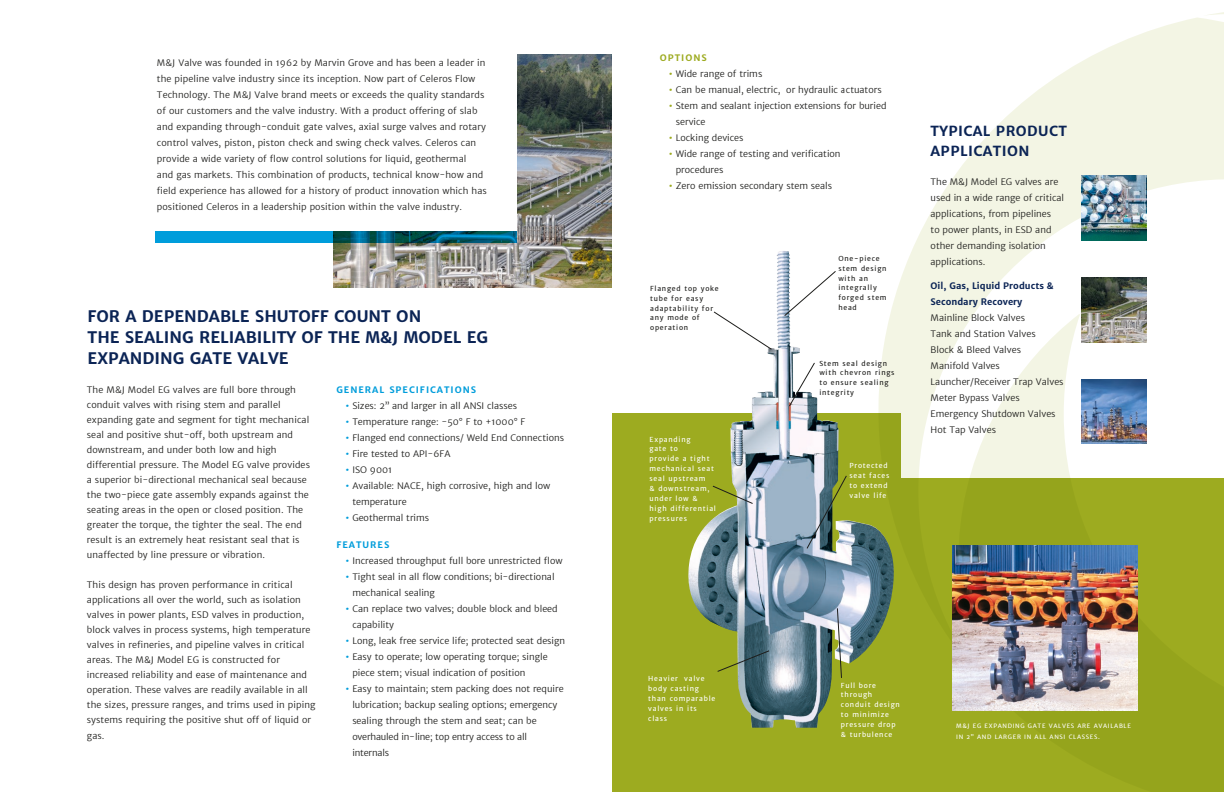
<style>
.page{position:relative;width:1224px;height:792px;background:#fff}
.page>*{position:absolute;margin:0;border:0;box-sizing:border-box;transform-origin:0 0}
.t1{font:700 16px/21px "Merriweather Sans";color:#0b2455}
.t2{font:700 14px/20px "Merriweather Sans";letter-spacing:.03em;color:#0b2455}
.t3{font:300 9px/16px "Merriweather Sans";letter-spacing:.01em;color:#1d1d1b}
.t4{font:700 9px/16px "Merriweather Sans";color:#0b2455}
.t5{font:700 9px "Merriweather Sans";letter-spacing:.11em;color:#009ddb}
.t6{font:700 9px "Merriweather Sans";letter-spacing:.11em;color:#9dab20}
.t7{font:6.9px/9.9px "Merriweather Sans";letter-spacing:.11em;color:#fff}
.t8{font:6.9px/9.9px "Merriweather Sans";letter-spacing:.11em;color:#1d1d1b}
.t9{font:6px/11px "Merriweather Sans";letter-spacing:.11em;color:#fff}
.s1{font-weight:700;color:#009ddb}
.s2{font-weight:700;color:#9dab20}
</style>
<div class="page">
<img style="left:334px;top:54px;width:278px;height:234px">
<svg style="left:155px;top:230px;width:362px;height:12px;background:#1586ab"></svg>
<div style="left:131px;top:0;width:386px;height:230px;background:#fff"></div>
<svg style="left:612px;top:414px;width:334px;height:378px;background:#95a64c"></svg>
<svg style="left:856px;top:17px;width:347px;height:659px"></svg>
<div style="left:1203px;top:12px;width:21px;height:169px;background:#f3f5e4"></div>
<svg style="left:946px;top:314px;width:278px;height:478px;fill:#9dab20"></svg>
<img style="left:1082px;top:277px;width:65px;height:65px">
<img style="left:1082px;top:176px;width:65px;height:65px">
<img style="left:1082px;top:379px;width:65px;height:65px">
<img style="left:730px;top:251px;width:53px;height:240px">
<svg style="left:713px;top:311px;width:59px;height:39px"></svg>
<svg style="left:784px;top:271px;width:52px;height:45px"></svg>
<svg style="left:789px;top:362px;width:26px;height:45px"></svg>
<svg style="left:712px;top:485px;width:41px;height:19px"></svg>
<svg style="left:717px;top:650px;width:53px;height:22px"></svg>
<svg style="left:806px;top:475px;width:41px;height:74px;background:#889b84"></svg>
<svg style="left:837px;top:608px;width:5px;height:70px"></svg>
<img style="left:953px;top:546px;width:185px;height:165px">
<p class="t3" style="left:157px;top:54px;width:331px">M&amp;J Valve was founded in 1962 by Marvin Grove and has been a leader in the pipeline valve industry since its inception. Now part of Celeros Flow Technology. The M&amp;J Valve brand meets or exceeds the quality standards of our customers and the valve industry. With a product offering of slab and expanding through-conduit gate valves, axial surge valves and rotary control valves, piston, piston check and swing check valves. Celeros can provide a wide variety of flow control solutions for liquid, geothermal<br>and gas markets. This combination of products, technical know-how and field experience has allowed for a history of product innovation which has positioned Celeros in a leadership position within the valve industry.</p>
<h1 class="t1" style="left:88px;top:306px;width:402px">FOR A DEPENDABLE SHUTOFF COUNT ON<br>THE SEALING RELIABILITY OF THE M&amp;J MODEL EG<br>EXPANDING GATE VALVE</h1>
<p class="t3" style="left:87px;top:382px;width:225px;line-height:15px">The M&amp;J Model EG valves are full bore through conduit valves with rising stem and parallel expanding gate and segment for tight mechanical seal and positive shut-off, both upstream and downstream, and under both low and high differential pressure. The Model EG valve provides a superior bi-directional mechanical seal because the two-piece gate assembly expands against the seating areas in the open or closed position. The greater the torque, the tighter the seal. The end result is an extremely heat resistant seal that is unaffected by line pressure or vibration.</p>
<p class="t3" style="left:87px;top:577px;width:230px;line-height:15px">This design has proven performance in critical applications all over the world, such as isolation valves in power plants, ESD valves in production, block valves in process systems, high temperature valves in refineries, and pipeline valves in critical areas. The M&amp;J Model EG is constructed for increased reliability and ease of maintenance and operation. These valves are readily available in all the sizes, pressure ranges, and trims used in piping systems requiring the positive shut off of liquid or</p>
<p class="t3" style="left:87px;top:728px;width:19px">gas.</p>
<p class="t5" style="left:336px;top:384px;width:141px">GENERAL SPECIFICATIONS</p>
<p class="t3" style="left:345px;top:398px;width:173px"><span class="s1">•</span> Sizes: 2” and larger in all ANSI classes</p>
<p class="t3" style="left:345px;top:414px;width:182px"><span class="s1">•</span> Temperature range: -50° F to +1000° F</p>
<p class="t3" style="left:345px;top:430px;width:220px"><span class="s1">•</span> Flanged end connections/ Weld End Connections</p>
<p class="t3" style="left:345px;top:446px;width:107px"><span class="s1">•</span> Fire tested to API-6FA</p>
<p class="t3" style="left:345px;top:462px;width:48px"><span class="s1">•</span> ISO 9001</p>
<p class="t3" style="left:352px;top:478px;width:199px;text-indent:-7px"><span class="s1">•</span> Available: NACE, high corrosive, high and low temperature</p>
<p class="t3" style="left:345px;top:510px;width:85px"><span class="s1">•</span> Geothermal trims</p>
<p class="t5" style="left:336px;top:539px;width:55px">FEATURES</p>
<p class="t3" style="left:345px;top:553px;width:219px"><span class="s1">•</span> Increased throughput full bore unrestricted flow</p>
<p class="t3" style="left:352px;top:569px;width:204px;text-indent:-7px"><span class="s1">•</span> Tight seal in all flow conditions; bi-directional mechanical sealing</p>
<p class="t3" style="left:352px;top:601px;width:207px;text-indent:-7px"><span class="s1">•</span> Can replace two valves; double block and bleed capability</p>
<p class="t3" style="left:345px;top:633px;width:221px"><span class="s1">•</span> Long, leak free service life; protected seat design</p>
<p class="t3" style="left:352px;top:649px;width:197px;text-indent:-7px"><span class="s1">•</span> Easy to operate; low operating torque; single piece stem; visual indication of position</p>
<p class="t3" style="left:352px;top:681px;width:213px;text-indent:-7px"><span class="s1">•</span> Easy to maintain; stem packing does not require lubrication; backup sealing options; emergency sealing through the stem and seat; can be overhauled in-line; top entry access to all internals</p>
<p class="t6" style="left:660px;top:52px;width:49px">OPTIONS</p>
<p class="t3" style="left:669px;top:65px;width:95px"><span class="s2">•</span> Wide range of trims</p>
<p class="t3" style="left:669px;top:81px;width:214px"><span class="s2">•</span> Can be manual, electric, or hydraulic actuators</p>
<p class="t3" style="left:676px;top:97px;width:212px;text-indent:-7px"><span class="s2">•</span> Stem and sealant injection extensions for buried service</p>
<p class="t3" style="left:669px;top:129px;width:76px"><span class="s2">•</span> Locking devices</p>
<p class="t3" style="left:676px;top:145px;width:166px;text-indent:-7px"><span class="s2">•</span> Wide range of testing and verification procedures</p>
<p class="t3" style="left:669px;top:177px;width:165px"><span class="s2">•</span> Zero emission secondary stem seals</p>
<p class="t3" style="left:931px;top:173px;width:135px">The M&amp;J Model EG valves are used in a wide range of critical applications, from pipelines<br>to power plants, in ESD and other demanding isolation applications.</p>
<p class="t4" style="left:931px;top:278px;width:125px">Oil, Gas, Liquid Products &amp;<br>Secondary Recovery</p>
<p class="t3" style="left:931px;top:310px;width:135px">Mainline Block Valves<br>Tank and Station Valves<br>Block &amp; Bleed Valves<br>Manifold Valves<br>Launcher/Receiver Trap Valves<br>Meter Bypass Valves<br>Emergency Shutdown Valves<br>Hot Tap Valves</p>
<h2 class="t2" style="left:931px;top:121px;width:138px">TYPICAL PRODUCT<br>APPLICATION</h2>
<p class="t8" style="left:838px;top:253px;width:50px">One-piece stem design with an integrally forged stem head</p>
<p class="t8" style="left:650px;top:283px;width:70px">Flanged top yoke tube for easy adaptability for any mode of operation</p>
<p class="t8" style="left:819px;top:358px;width:77px">Stem seal design with chevron rings to ensure sealing integrity</p>
<p class="t7" style="left:650px;top:434px;width:68px">Expanding<br>gate to<br>provide a tight mechanical seat seal upstream<br>&amp; downstream, under low &amp; high differential pressures</p>
<p class="t7" style="left:850px;top:461px;width:41px">Protected seat faces to extend valve life</p>
<p class="t7" style="left:648px;top:674px;width:69px">Heavier valve body casting than comparable valves in its class</p>
<p class="t7" style="left:841px;top:680px;width:61px">Full bore through conduit design to minimize pressure drop &amp; turbulence</p>
<p class="t9" style="left:956px;top:720px;width:176px">M&amp;J EG EXPANDING GATE VALVES ARE AVAILABLE<br>IN 2” AND LARGER IN ALL ANSI CLASSES.</p>
</div>
